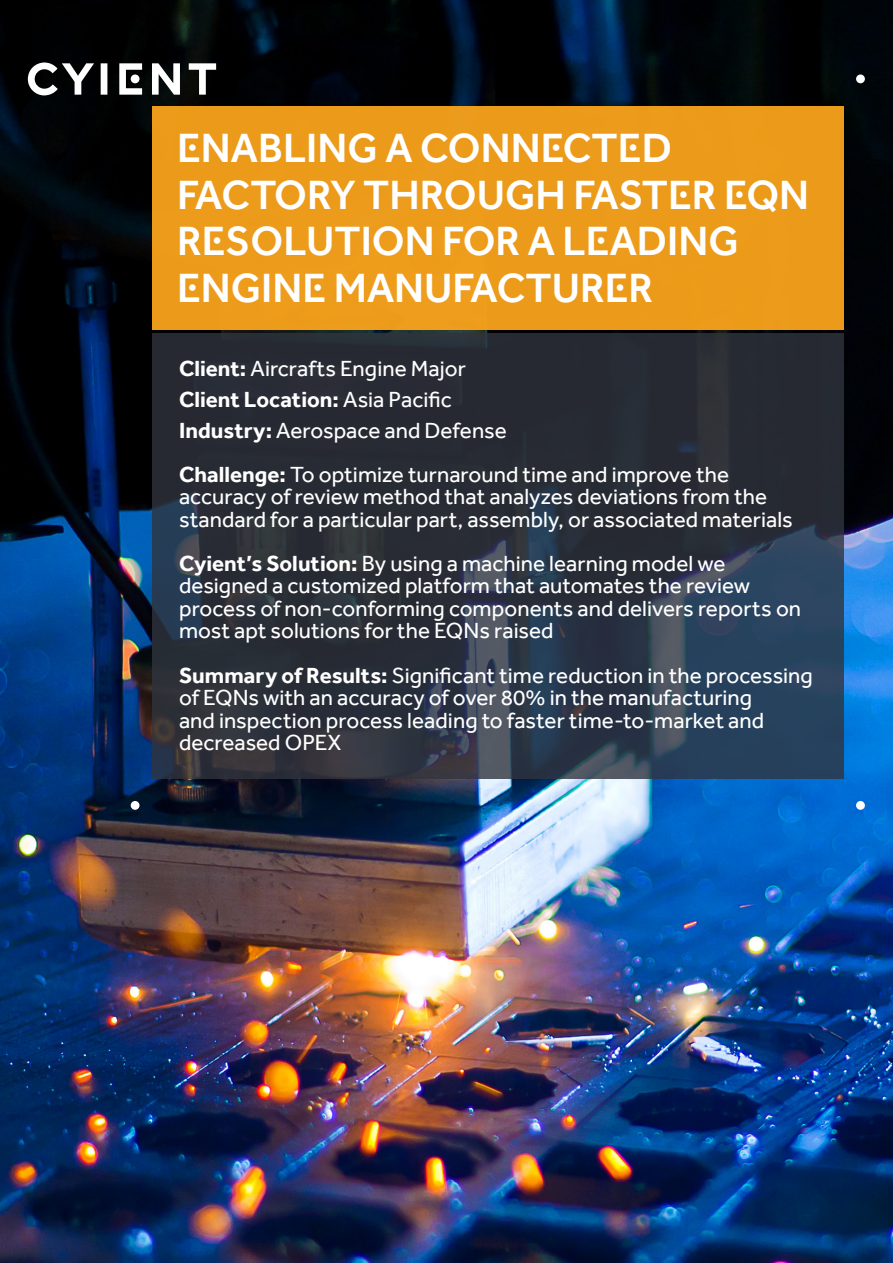
<style>
.page{position:relative;width:893px;height:1263px;background:#fff}
.page>*{position:absolute;margin:0;border:0;box-sizing:border-box;transform-origin:0 0}
.Half_space_of_29pt{font:500 42px/46.5px "Cyient";color:#fff}
.body_content{font:22.5px/22.5px "Effra";color:#fff}
.body_content-2{font:700 22.5px "Effra";color:#fff}
.s1{font-weight:700}
.s2{font-weight:400}
</style>
<div class="page">
<img style="left:0;top:0;width:893px;height:1263px">
<svg style="left:152px;top:333px;width:692px;height:445px;background:#2a323e"></svg>
<div style="left:152px;top:106px;width:692px;height:224px;background:#ec9a19"></div>
<svg style="left:28px;top:63px;width:188px;height:32px"></svg>
<div style="left:856px;top:74px;width:9px;height:9px;background:#fff;border-radius:50%"></div>
<div style="left:131px;top:801px;width:9px;height:9px;background:#fff;border-radius:50%"></div>
<div style="left:856px;top:801px;width:9px;height:9px;background:#fff;border-radius:50%"></div>
<p class="Half_space_of_29pt" style="left:177px;top:124px;width:634px">ENABLING A CONNECTED<br>FACTORY THROUGH FASTER EQN<br>RESOLUTION FOR A LEADING<br>ENGINE MANUFACTURER</p>
<p class="body_content" style="left:179px;top:357px;width:288px"><span class="s1">Client:</span> Aircrafts Engine Major</p>
<p class="body_content-2" style="left:179px;top:386px;width:274px">Client Location: <span class="s2">Asia Pacific</span></p>
<p class="body_content" style="left:179px;top:419px;width:329px"><span class="s1">Industry:</span> Aerospace and Defense</p>
<p class="body_content" style="left:179px;top:463px;width:615px"><span class="s1">Challenge:</span> To optimize turnaround time and improve the accuracy of review method that analyzes deviations from the standard for a particular part, assembly, or associated materials</p>
<p class="body_content" style="left:179px;top:552px;width:624px"><span class="s1">Cyient’s Solution:</span> By using a machine learning model we designed a customized platform that automates the review process of non-conforming components and delivers reports on most apt solutions for the EQNs raised</p>
<p class="body_content" style="left:179px;top:663px;width:635px"><span class="s1">Summary of Results:</span> Significant time reduction in the processing of EQNs with an accuracy of over 80% in the manufacturing<br>and inspection process leading to faster time-to-market and decreased OPEX</p>
</div>
